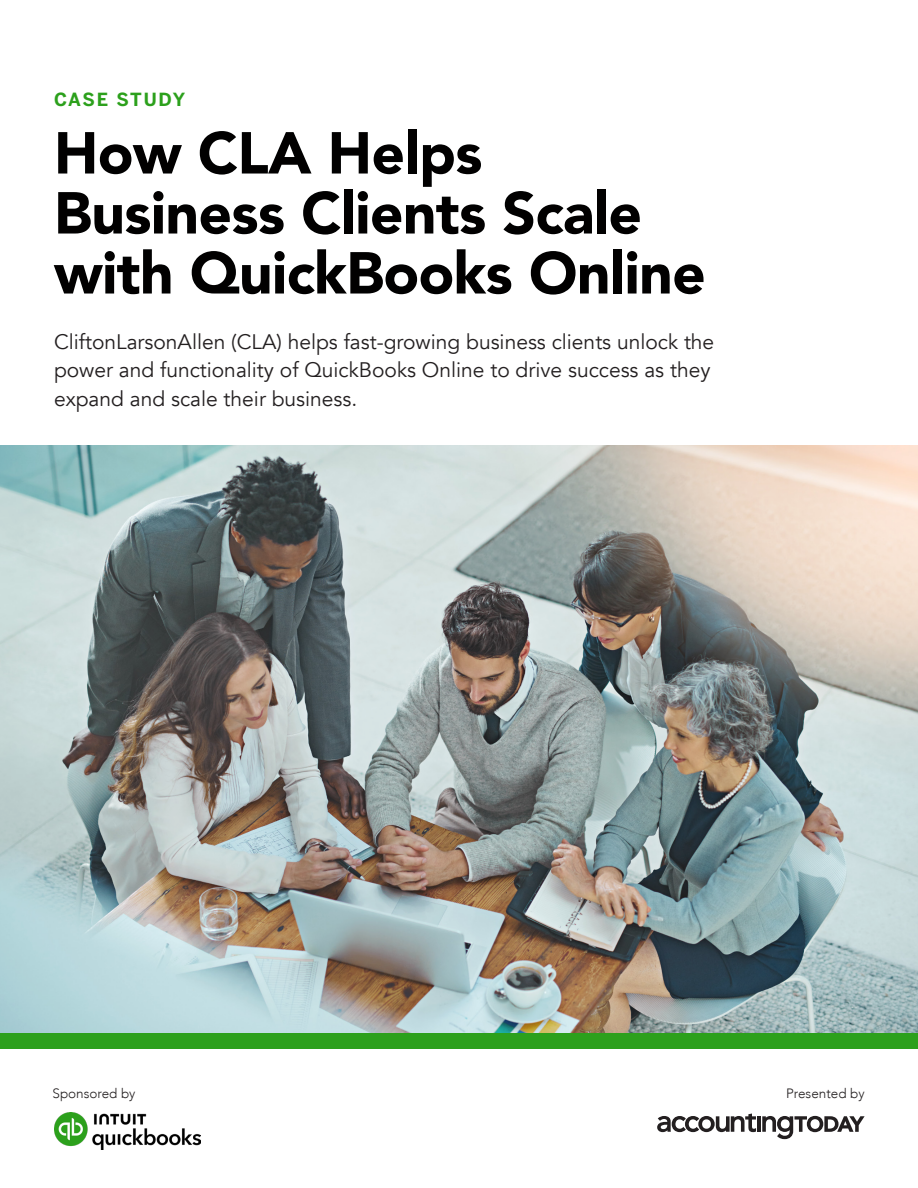
<style>
.page{position:relative;width:918px;height:1188px;background:#fff}
.page>*{position:absolute;margin:0;border:0;box-sizing:border-box;transform-origin:0 0}
.Headline{font:900 58.5px/60px "Avenir";letter-spacing:-.01em;color:#010000}
.Dek{font:21px/28.5px "Avenir";color:#231f20}
.Cover_prefix{font:700 18px "Benton Sans";letter-spacing:.07em;color:#2ca01c}
.t1{font:300 13.5px "Avenir";color:#231f20}
</style>
<div class="page">
<img style="left:0;top:445px;width:918px;height:588px">
<div style="left:0;top:1033px;width:918px;height:16px;background:#2ca01c"></div>
<img style="left:55px;top:1112px;width:145px;height:37px">
<svg style="left:657px;top:1114px;width:99px;height:18px"></svg>
<hr style="left:757px;top:1116px;width:4px;height:16px;background:#231f20">
<svg style="left:762px;top:1116px;width:103px;height:23px"></svg>
<p class="Cover_prefix" style="left:54px;top:89px;width:133px">CASE STUDY</p>
<p class="Headline" style="left:54px;top:122px;width:653px">How CLA Helps<br>Business Clients Scale with QuickBooks Online</p>
<p class="Dek" style="left:54px;top:327px;width:662px">CliftonLarsonAllen (CLA) helps fast-growing business clients unlock the power and functionality of QuickBooks Online to drive success as they expand and scale their business.</p>
<p class="t1" style="left:52px;top:1085px;width:85px">Sponsored by</p>
<p class="t1" style="left:786px;top:1085px;width:80px">Presented by</p>
</div>
